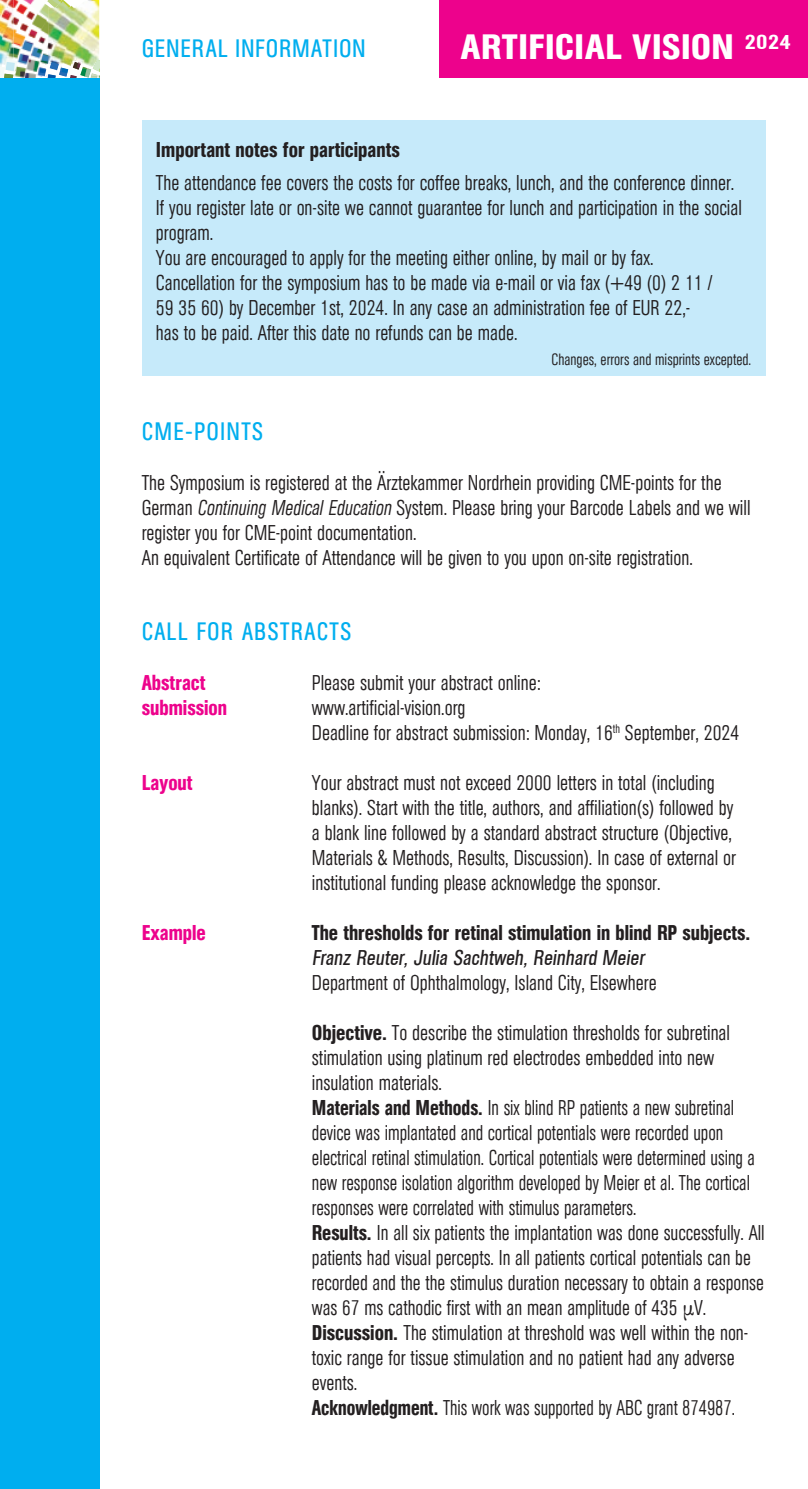
<style>
.page{position:relative;width:808px;height:1489px;background:#fff}
.page>*{position:absolute;margin:0;border:0;box-sizing:border-box;transform-origin:0 0}
.t1{font:500 35px "AG Buch Condensed BQ";letter-spacing:.005em;color:#fff;scale:1.17 1}
.t2{font:25px "AG Buch Condensed BQ";letter-spacing:.05em;color:#00aeef}
.t3{font:25px "AG Buch Condensed BQ";letter-spacing:.03em;color:#00aeef}
.t4{font:300 21.25px/25px "AG Buch Condensed BQ";color:#231f20}
.t5{font:500 21.25px "AG Buch Condensed BQ";color:#231f20}
.t6{font:21.25px "AG Buch Condensed BQ";color:#231f20}
.t7{font:500 21.25px "AG Buch Condensed BQ";color:#ed028c}
.t8{font:300 16.25px "AG Buch Condensed BQ";color:#231f20}
.s1{font-style:italic}
.s2{font-weight:500}
</style>
<div class="page">
<div style="left:142px;top:120px;width:623px;height:256px;background:#c6eafa"></div>
<div style="left:0;top:0;width:99px;height:1488px;background:#00aeef"></div>
<div style="left:439px;top:0;width:369px;height:78px;background:#ed028c"></div>
<svg style="left:0;top:67px;width:13px;height:11px"></svg>
<svg style="left:48px;top:60px;width:52px;height:19px"></svg>
<img style="left:13px;top:0;width:35px;height:78px">
<img style="left:0;top:0;width:13px;height:67px">
<img style="left:48px;top:16px;width:51px;height:52px">
<svg style="left:38px;top:0;width:61px;height:16px"></svg>
<p class="t3" style="left:142px;top:34px;width:226px">GENERAL INFORMATION</p>
<h1 class="t1" style="left:461px;top:27px;width:284px">ARTIFICIAL VISION <sup>2024</sup></h1>
<p class="t5" style="left:156px;top:138px;width:245px">Important notes for participants</p>
<p class="t4" style="left:156px;top:170px;width:588px">The attendance fee covers the costs for coffee breaks, lunch, and the conference dinner.<br>If you register late or on-site we cannot guarantee for lunch and participation in the social program.<br>You are encouraged to apply for the meeting either online, by mail or by fax.<br>Cancellation for the symposium has to be made via e-mail or via fax (+49 (0) 2 11 /<br>59 35 60) by December 1st, 2024. In any case an administration fee of EUR 22,-<br>has to be paid. After this date no refunds can be made.</p>
<p class="t8" style="left:551px;top:350px;width:201px">Changes, errors and misprints excepted.</p>
<p class="t2" style="left:142px;top:417px;width:123px">CME-POINTS</p>
<p class="t4" style="left:142px;top:470px;width:610px">The Symposium is registered at the Ärztekammer Nordrhein providing CME-points for the German <span class="s1">Continuing Medical Education</span> System. Please bring your Barcode Labels and we will register you for CME-point documentation.<br>An equivalent Certificate of Attendance will be given to you upon on-site registration.</p>
<p class="t2" style="left:142px;top:617px;width:211px">CALL FOR ABSTRACTS</p>
<p class="t7" style="left:142px;top:670px;width:65px">Abstract</p>
<p class="t4" style="left:312px;top:670px;width:230px">Please submit your abstract online:</p>
<p class="t7" style="left:142px;top:695px;width:87px">submission</p>
<p class="t4" style="left:312px;top:695px;width:429px">www.artificial-vision.org<br>Deadline for abstract submission: Monday, 16<sup>th</sup> September, 2024</p>
<p class="t7" style="left:142px;top:770px;width:52px">Layout</p>
<p class="t4" style="left:312px;top:770px;width:426px">Your abstract must not exceed 2000 letters in total (including blanks). Start with the title, authors, and affiliation(s) followed by a blank line followed by a standard abstract structure (Objective, Materials &amp; Methods, Results, Discussion). In case of external or institutional funding please acknowledge the sponsor.</p>
<p class="t7" style="left:142px;top:920px;width:66px">Example</p>
<p class="t5" style="left:312px;top:920px;width:440px">The thresholds for retinal stimulation in blind RP subjects.</p>
<p class="t6" style="left:312px;top:945px;width:337px">Franz Reuter, Julia Sachtweh, Reinhard Meier</p>
<p class="t4" style="left:312px;top:970px;width:346px">Department of Ophthalmology, Island City, Elsewhere</p>
<p class="t4" style="left:312px;top:1020px;width:454px"><span class="s2">Objective.</span> To describe the stimulation thresholds for subretinal stimulation using platinum red electrodes embedded into new insulation materials.<br><span class="s2">Materials and Methods.</span> In six blind RP patients a new subretinal device was implantated and cortical potentials were recorded upon electrical retinal stimulation. Cortical potentials were determined using a new response isolation algorithm developed by Meier et al. The cortical responses were correlated with stimulus parameters.<br><span class="s2">Results.</span> In all six patients the implantation was done successfully. All patients had visual percepts. In all patients cortical potentials can be recorded and the the stimulus duration necessary to obtain a response was 67 ms cathodic first with an mean amplitude of 435 µV.<br><span class="s2">Discussion.</span> The stimulation at threshold was well within the non&shy;toxic range for tissue stimulation and no patient had any adverse events.<br><span class="s2">Acknowledgment.</span> This work was supported by ABC grant 874987.</p>
</div>
